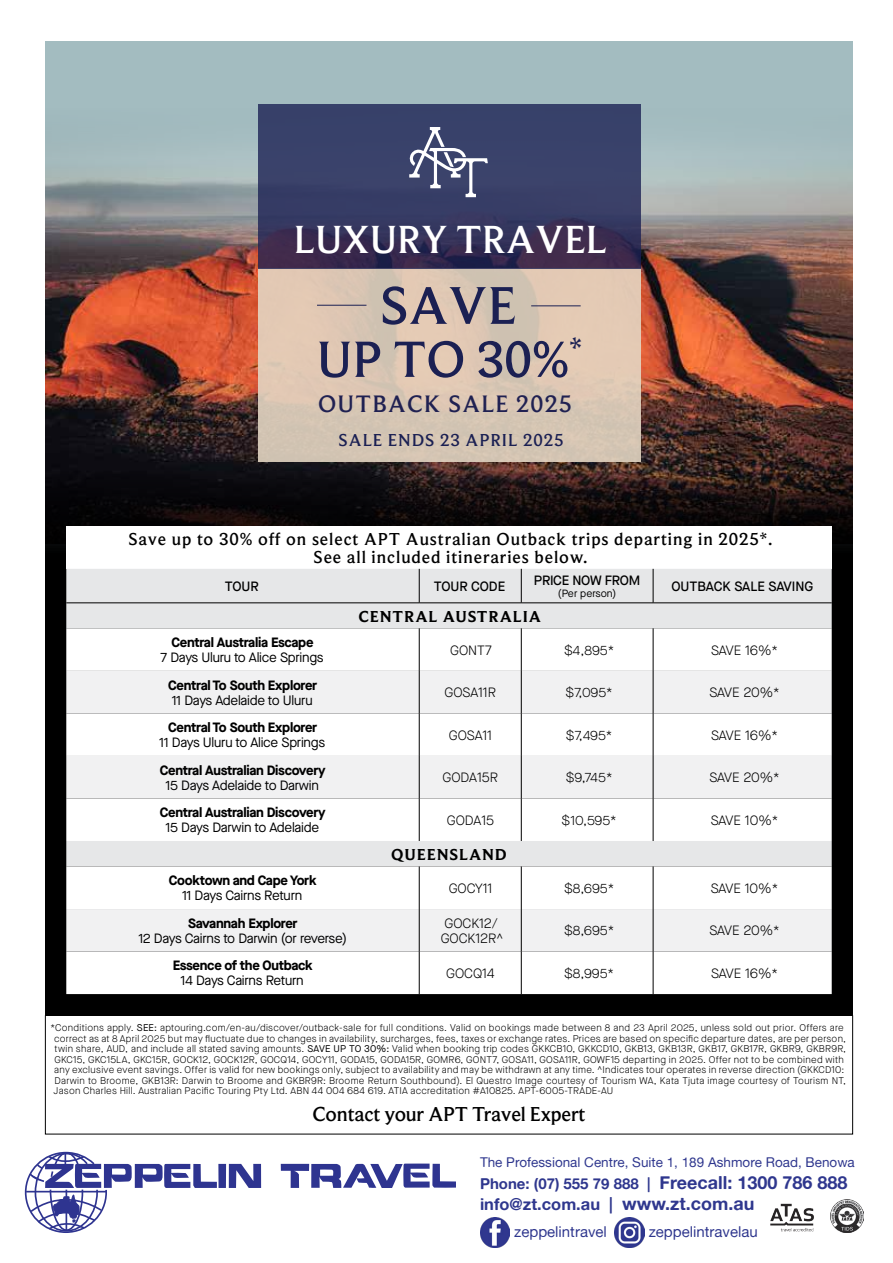
<style>
.page{position:relative;width:893px;height:1263px;background:#fff}
.page>*{position:absolute;margin:0;border:0;box-sizing:border-box;transform-origin:0 0}
.t1{font:500 55.2px "Beaufort Pro";color:#1b2053}
.t2{font:500 52.8px "Beaufort Pro";color:#1b2053}
.t3{font:500 40.8px "Beaufort Pro";color:#fff}
.t4{font:500 24.75px "Beaufort Pro";letter-spacing:.05em;color:#202152}
.t5{font:500 21px "Beaufort Pro";letter-spacing:-.01em;color:#000}
.t6{font:500 18px/18px "Beaufort Pro";letter-spacing:.05em;color:#000;text-align:center}
.t7{font:500 18px "Beaufort Pro";letter-spacing:.05em;color:#1b2053}
.t8{font:16.5px "Alte Haas Grotesk Bold";color:#2f378e}
.t9{font:700 16.5px "Beaufort Pro";letter-spacing:.05em;color:#000}
.t10{font:15px "Alte Haas Grotesk Bold";color:#2f378e}
.t11{font:15px "Alte Haas Grotesk";color:#2f378e}
.t12{font:700 13.5px/15px "Maison Neue";letter-spacing:-.02em;color:#000;text-align:center}
.t13{font:300 13.5px/15px "Maison Neue";color:#000}
.t14{font:13.5px/15px "Maison Neue";letter-spacing:-.02em;color:#000;text-align:center}
.t15{font:13.5px "Alte Haas Grotesk";color:#2f378e}
.t16{font:500 13.5px "Maison Neue";letter-spacing:-.005em;color:#000}
.t17{font:10.5px "Maison Neue";color:#000}
.t18{font:300 9.75px/10.5px "Maison Neue";letter-spacing:.025em;color:#000}
.s1{font-weight:700}
.s2{font-weight:400}
.s3{font-size:18px}
</style>
<div class="page">
<div style="left:218px;top:1164px;width:8px;height:24px;background:#2e3490"></div>
<svg style="left:229px;top:1164px;width:32px;height:24px"></svg>
<svg style="left:281px;top:1163px;width:175px;height:25px"></svg>
<svg style="left:24px;top:1151px;width:193px;height:82px"></svg>
<img style="left:830px;top:1199px;width:34px;height:34px">
<img style="left:770px;top:1203px;width:44px;height:28px">
<img style="left:480px;top:1217px;width:30px;height:30px">
<img style="left:614px;top:1217px;width:30px;height:30px">
<div style="left:45px;top:1015px;width:808px;height:119px;border:1px solid #000"></div>
<div style="left:45px;top:42px;width:808px;height:637px;background:#a3bcc0"></div>
<img style="left:45px;top:155px;width:808px;height:316px">
<svg style="left:45px;top:471px;width:808px;height:544px;background:#0c0808"></svg>
<div style="left:66px;top:526px;width:766px;height:43px;background:#fff"></div>
<div style="left:66px;top:569px;width:766px;height:59px;background:#e6e7e8"></div>
<svg style="left:66px;top:628px;width:766px;height:366px"></svg>
<svg style="left:66px;top:671px;width:766px;height:280px;fill:#f1f1f2"></svg>
<hr style="left:419px;top:569px;width:1px;height:34px;background:#000">
<hr style="left:521px;top:569px;width:1px;height:34px;background:#000">
<hr style="left:653px;top:569px;width:1px;height:34px;background:#000">
<hr style="left:419px;top:628px;width:1px;height:43px;background:#000">
<hr style="left:419px;top:671px;width:1px;height:42px;background:#000">
<hr style="left:419px;top:713px;width:1px;height:43px;background:#000">
<hr style="left:419px;top:756px;width:1px;height:42px;background:#000">
<hr style="left:419px;top:798px;width:1px;height:43px;background:#000">
<hr style="left:419px;top:866px;width:1px;height:43px;background:#000">
<hr style="left:419px;top:909px;width:1px;height:42px;background:#000">
<hr style="left:419px;top:951px;width:1px;height:43px;background:#000">
<hr style="left:521px;top:628px;width:1px;height:43px;background:#000">
<hr style="left:521px;top:671px;width:1px;height:42px;background:#000">
<hr style="left:521px;top:713px;width:1px;height:43px;background:#000">
<hr style="left:521px;top:756px;width:1px;height:42px;background:#000">
<hr style="left:521px;top:798px;width:1px;height:43px;background:#000">
<hr style="left:521px;top:866px;width:1px;height:43px;background:#000">
<hr style="left:521px;top:909px;width:1px;height:42px;background:#000">
<hr style="left:521px;top:951px;width:1px;height:43px;background:#000">
<hr style="left:653px;top:628px;width:1px;height:43px;background:#000">
<hr style="left:653px;top:671px;width:1px;height:42px;background:#000">
<hr style="left:653px;top:713px;width:1px;height:43px;background:#000">
<hr style="left:653px;top:756px;width:1px;height:42px;background:#000">
<hr style="left:653px;top:798px;width:1px;height:43px;background:#000">
<hr style="left:653px;top:866px;width:1px;height:43px;background:#000">
<hr style="left:653px;top:909px;width:1px;height:42px;background:#000">
<hr style="left:653px;top:951px;width:1px;height:43px;background:#000">
<hr style="left:66px;top:603px;width:353px;height:1px;background:#000">
<hr style="left:419px;top:603px;width:102px;height:1px;background:#000">
<hr style="left:521px;top:603px;width:132px;height:1px;background:#000">
<hr style="left:653px;top:603px;width:179px;height:1px;background:#000">
<div style="left:258px;top:269px;width:383px;height:193px;background:linear-gradient(to right,#dac6b3,#dbc7b4)"></div>
<svg style="left:258px;top:104px;width:383px;height:165px;background:#373a61"></svg>
<svg style="left:409px;top:127px;width:79px;height:70px;background:#606787"></svg>
<hr style="left:317px;top:305px;width:49px;height:1px;background:#1b2053">
<hr style="left:531px;top:305px;width:50px;height:1px;background:#1b2053">
<p class="t3" style="left:294px;top:213px;width:314px">LUXURY TRAVEL</p>
<p class="t1" style="left:380px;top:270px;width:138px">SAVE</p>
<p class="t2" style="left:317px;top:326px;width:267px">UP TO 30%<sup>*</sup></p>
<p class="t4" style="left:318px;top:388px;width:255px">OUTBACK SALE 2025</p>
<p class="t7" style="left:339px;top:429px;width:226px">SALE ENDS 23 APRIL 2025</p>
<p class="t6" style="left:128px;top:530px;width:645px">Save up to 30% off on select APT Australian Outback trips departing in 2025*.<br>See all included itineraries below.</p>
<p class="t16" style="left:225px;top:577px;width:35px">TOUR</p>
<p class="t16" style="left:434px;top:577px;width:73px">TOUR CODE</p>
<p class="t16" style="left:534px;top:571px;width:108px">PRICE NOW FROM</p>
<p class="t17" style="left:558px;top:586px;width:60px">(Per person)</p>
<p class="t16" style="left:671px;top:577px;width:143px">OUTBACK SALE SAVING</p>
<p class="t9" style="left:359px;top:606px;width:184px">CENTRAL AUSTRALIA</p>
<p class="t14" style="left:160px;top:635px;width:165px"><span class="s1">Central Australia Escape<br></span>7 Days Uluru to Alice Springs</p>
<p class="t13" style="left:450px;top:642px;width:43px">GONT7</p>
<p class="t13" style="left:564px;top:642px;width:52px">$4,895*</p>
<p class="t13" style="left:711px;top:642px;width:68px">SAVE 16%*</p>
<p class="t12" style="left:168px;top:677px;width:150px;text-align:left">Central To South Explorer<br><span class="s2">11 Days Adelaide to Uluru</span></p>
<p class="t13" style="left:445px;top:685px;width:53px">GOSA11R</p>
<p class="t13" style="left:566px;top:685px;width:49px">$7,095*</p>
<p class="t13" style="left:709px;top:685px;width:72px">SAVE 20%*</p>
<p class="t14" style="left:159px;top:720px;width:167px"><span class="s1">Central To South Explorer<br></span>11 Days Uluru to Alice Springs</p>
<p class="t13" style="left:449px;top:727px;width:45px">GOSA11</p>
<p class="t13" style="left:566px;top:727px;width:48px">$7,495*</p>
<p class="t13" style="left:711px;top:727px;width:68px">SAVE 16%*</p>
<p class="t12" style="left:160px;top:762px;width:167px">Central Australian Discovery<br><span class="s2">15 Days Adelaide to Darwin</span></p>
<p class="t13" style="left:443px;top:770px;width:57px">GODA15R</p>
<p class="t13" style="left:566px;top:770px;width:48px">$9,745*</p>
<p class="t13" style="left:709px;top:770px;width:72px">SAVE 20%*</p>
<p class="t12" style="left:160px;top:805px;width:167px">Central Australian Discovery<br><span class="s2">15 Days Darwin to Adelaide</span></p>
<p class="t13" style="left:447px;top:812px;width:49px">GODA15</p>
<p class="t13" style="left:562px;top:812px;width:57px">$10,595*</p>
<p class="t13" style="left:711px;top:812px;width:69px">SAVE 10%*</p>
<p class="t9" style="left:391px;top:844px;width:117px">QUEENSLAND</p>
<p class="t12" style="left:169px;top:873px;width:149px">Cooktown and Cape York<br><span class="s2">11 Days Cairns Return</span></p>
<p class="t13" style="left:449px;top:881px;width:45px">GOCY11</p>
<p class="t13" style="left:564px;top:881px;width:52px">$8,695*</p>
<p class="t13" style="left:711px;top:881px;width:69px">SAVE 10%*</p>
<p class="t14" style="left:138px;top:915px;width:210px"><span class="s1">Savannah Explorer<br></span>12 Days Cairns to Darwin (or reverse)</p>
<p class="t13" style="left:441px;top:916px;width:64px">GOCK12/<br>GOCK12R^</p>
<p class="t13" style="left:564px;top:923px;width:52px">$8,695*</p>
<p class="t13" style="left:709px;top:923px;width:72px">SAVE 20%*</p>
<p class="t12" style="left:173px;top:958px;width:142px">Essence of the Outback<br><span class="s2">14 Days Cairns Return</span></p>
<p class="t13" style="left:446px;top:966px;width:50px">GOCQ14</p>
<p class="t13" style="left:564px;top:966px;width:51px">$8,995*</p>
<p class="t13" style="left:711px;top:966px;width:68px">SAVE 16%*</p>
<p class="t18" style="left:54px;top:1022px;width:794px;text-indent:-3px">*Conditions apply. <span class="s2">SEE:</span> aptouring.com/en-au/discover/outback-sale for full conditions. Valid on bookings made between 8 and 23 April 2025, unless sold out prior. Offers are correct as at 8 April 2025 but may fluctuate due to changes in availability, surcharges, fees, taxes or exchange rates. Prices are based on specific departure dates, are per person, twin share, AUD, and include all stated saving amounts. <span class="s2">SAVE UP TO 30%:</span> Valid when booking trip codes GKKCB10, GKKCD10, GKB13, GKB13R, GKB17, GKB17R, GKBR9, GKBR9R, GKC15, GKC15LA, GKC15R, GOCK12, GOCK12R, GOCQ14, GOCY11, GODA15, GODA15R, GOMR6, GONT7, GOSA11, GOSA11R, GOWF15 departing in 2025. Offer not to be combined with any exclusive event savings. Offer is valid for new bookings only, subject to availability and may be withdrawn at any time. ^Indicates tour operates in reverse direction (GKKCD10:<br>Darwin to Broome, GKB13R: Darwin to Broome and GKBR9R: Broome Return Southbound). El Questro Image courtesy of Tourism WA, Kata Tjuta image courtesy of Tourism NT, Jason Charles Hill. Australian Pacific Touring Pty Ltd. ABN 44 004 684 619. ATIA accreditation #A10825. APT-6005-TRADE-AU</p>
<p class="t5" style="left:312px;top:1100px;width:275px">Contact your APT Travel Expert</p>
<p class="t15" style="left:480px;top:1154px;width:376px">The Professional Centre, Suite 1, 189 Ashmore Road, Benowa</p>
<p class="t10" style="left:480px;top:1174px;width:369px">Phone: (07) 555 79 888 | <span class="s3">Freecall: 1300 786 888</span></p>
<p class="t8" style="left:480px;top:1194px;width:276px">info@zt.com.au | <span class="s3">www.zt.com.au</span></p>
<p class="t11" style="left:514px;top:1223px;width:94px">zeppelintravel</p>
<p class="t11" style="left:649px;top:1223px;width:111px">zeppelintravelau</p>
</div>
